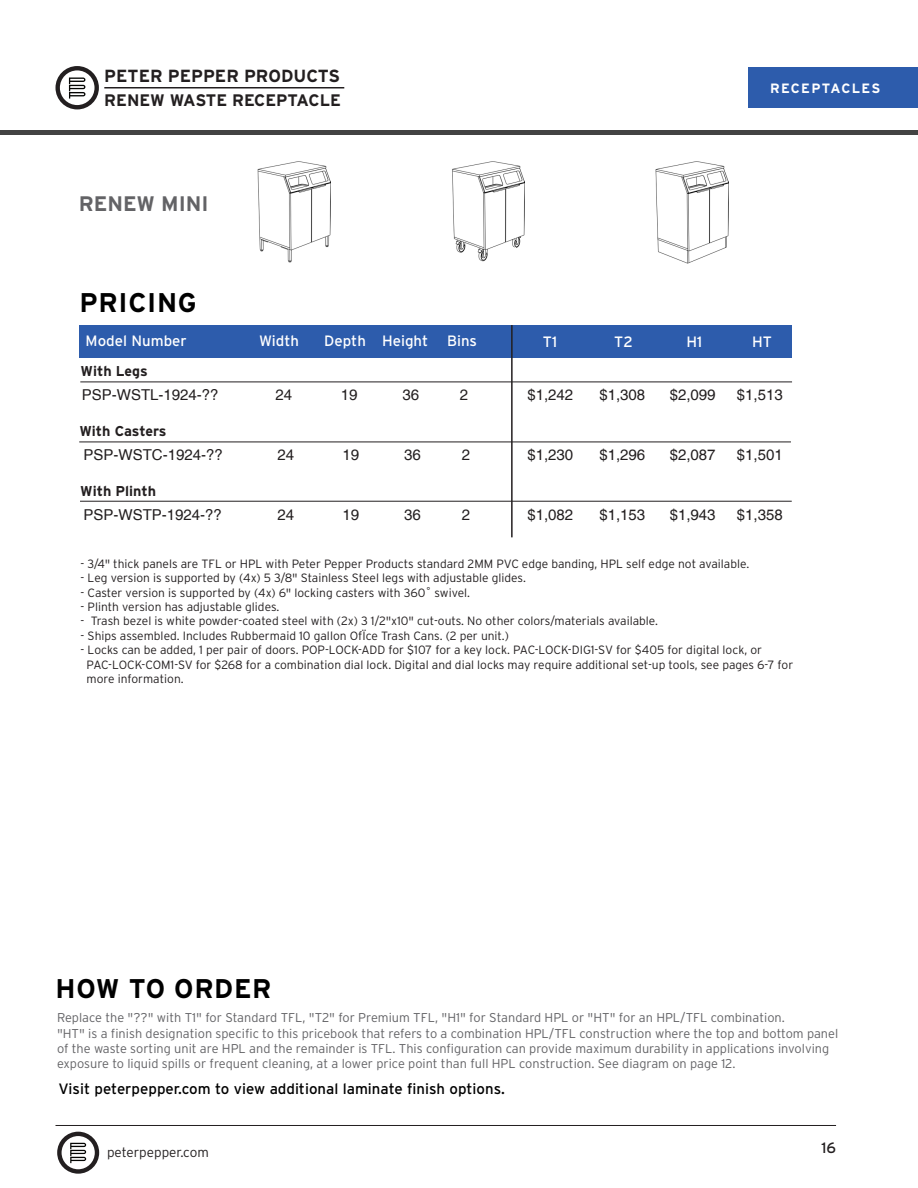
<style>
.page{position:relative;width:918px;height:1188px;background:#fff}
.page>*{position:absolute;margin:0;border:0;box-sizing:border-box;transform-origin:0 0}
.t1{font:700 27px "Interstate";letter-spacing:.025em;color:#000}
.t2{font:700 21px "Interstate";color:#636366}
.t3{font:700 17.55px "Interstate";color:#231f20}
.t4{font:700 16.65px "Interstate";color:#231f20}
.Price_Matrix{font:15px "Helvetica";color:#231f20}
.t5{font:15px "Interstate";color:#000}
.SKU{font:15px "Helvetica";color:#231f20}
.BODY_COPY{font:15px "Interstate";color:#fff}
.t6{font:15px "Interstate";color:#231f20}
.t7{font:700 14.25px "Interstate";color:#231f20}
.t8{font:300 13.5px "Interstate";color:#231f20}
.t9{font:700 13.5px "Interstate";letter-spacing:.095em;color:#fff}
.t10{font:300 12.75px/15.3px "Interstate";color:#636366}
.t11{font:300 12px/14.4px "Interstate";color:#231f20}
</style>
<div class="page">
<div style="left:748px;top:68px;width:170px;height:40px;background:#2d5cac"></div>
<svg style="left:69px;top:78px;width:17px;height:21px"></svg>
<hr style="left:104px;top:87px;width:240px;height:2px;background:#231f20">
<div style="left:55px;top:66px;width:44px;height:43px;border:4px solid #231f20;border-radius:50%"></div>
<div style="left:0;top:130px;width:918px;height:5px;background:#434343"></div>
<hr style="left:56px;top:1125px;width:780px;height:1px;background:#231f20">
<svg style="left:70px;top:1143px;width:16px;height:20px"></svg>
<div style="left:57px;top:1132px;width:42px;height:42px;border:4px solid #231f20;border-radius:50%"></div>
<div style="left:80px;top:325px;width:712px;height:33px;background:#2d5cac"></div>
<hr style="left:80px;top:382px;width:712px;height:1px;background:#231f20">
<hr style="left:511px;top:325px;width:2px;height:212px;background:#231f20">
<hr style="left:79px;top:442px;width:712px;height:1px;background:#231f20">
<hr style="left:80px;top:501px;width:712px;height:1px;background:#231f20">
<img style="left:257px;top:161px;width:73px;height:102px">
<img style="left:452px;top:161px;width:73px;height:101px">
<img style="left:655px;top:162px;width:73px;height:102px">
<p class="t3" style="left:104px;top:66px;width:237px">PETER PEPPER PRODUCTS</p>
<p class="t4" style="left:104px;top:91px;width:238px">RENEW WASTE RECEPTACLE</p>
<p class="t2" style="left:79px;top:192px;width:131px">RENEW MINI</p>
<p class="t1" style="left:80px;top:288px;width:119px">PRICING</p>
<p class="t9" style="left:770px;top:80px;width:112px">RECEPTACLES</p>
<p class="BODY_COPY" style="left:86px;top:332px;width:103px">Model Number</p>
<p class="BODY_COPY" style="left:259px;top:332px;width:41px">Width</p>
<p class="BODY_COPY" style="left:324px;top:332px;width:105px">Depth Height</p>
<p class="BODY_COPY" style="left:447px;top:332px;width:31px">Bins</p>
<p class="BODY_COPY" style="left:543px;top:333px;width:16px">T1</p>
<p class="BODY_COPY" style="left:614px;top:333px;width:20px">T2</p>
<p class="BODY_COPY" style="left:687px;top:333px;width:17px">H1</p>
<p class="BODY_COPY" style="left:752px;top:333px;width:21px">HT</p>
<p class="t7" style="left:81px;top:363px;width:69px">With Legs</p>
<p class="SKU" style="left:82px;top:386px;width:138px">PSP-WSTL-1924-??</p>
<p class="Price_Matrix" style="left:276px;top:386px;width:18px">24</p>
<p class="Price_Matrix" style="left:341px;top:386px;width:18px">19</p>
<p class="Price_Matrix" style="left:402px;top:386px;width:18px">36</p>
<p class="Price_Matrix" style="left:460px;top:386px;width:10px">2</p>
<p class="Price_Matrix" style="left:527px;top:386px;width:47px">$1,242</p>
<p class="Price_Matrix" style="left:599px;top:386px;width:47px">$1,308</p>
<p class="Price_Matrix" style="left:670px;top:386px;width:47px">$2,099</p>
<p class="Price_Matrix" style="left:737px;top:386px;width:47px">$1,513</p>
<p class="t7" style="left:80px;top:423px;width:89px">With Casters</p>
<p class="SKU" style="left:84px;top:446px;width:141px">PSP-WSTC-1924-??</p>
<p class="Price_Matrix" style="left:277px;top:446px;width:18px">24</p>
<p class="Price_Matrix" style="left:343px;top:446px;width:18px">19</p>
<p class="Price_Matrix" style="left:404px;top:446px;width:18px">36</p>
<p class="Price_Matrix" style="left:462px;top:446px;width:10px">2</p>
<p class="Price_Matrix" style="left:527px;top:446px;width:47px">$1,230</p>
<p class="Price_Matrix" style="left:599px;top:446px;width:47px">$1,296</p>
<p class="Price_Matrix" style="left:670px;top:446px;width:47px">$2,087</p>
<p class="Price_Matrix" style="left:737px;top:446px;width:47px">$1,501</p>
<p class="t7" style="left:80px;top:483px;width:77px">With Plinth</p>
<p class="SKU" style="left:84px;top:506px;width:140px">PSP-WSTP-1924-??</p>
<p class="Price_Matrix" style="left:277px;top:506px;width:18px">24</p>
<p class="Price_Matrix" style="left:343px;top:506px;width:18px">19</p>
<p class="Price_Matrix" style="left:404px;top:506px;width:18px">36</p>
<p class="Price_Matrix" style="left:462px;top:506px;width:10px">2</p>
<p class="Price_Matrix" style="left:527px;top:506px;width:47px">$1,082</p>
<p class="Price_Matrix" style="left:599px;top:506px;width:47px">$1,153</p>
<p class="Price_Matrix" style="left:670px;top:506px;width:47px">$1,943</p>
<p class="Price_Matrix" style="left:737px;top:506px;width:47px">$1,358</p>
<p class="t11" style="left:81px;top:556px;width:670px">- 3/4" thick panels are TFL or HPL with Peter Pepper Products standard 2MM PVC edge banding, HPL self edge not available.</p>
<p class="t11" style="left:81px;top:571px;width:447px">- Leg version is supported by (4x) 5 3/8" Stainless Steel legs with adjustable glides.</p>
<p class="t11" style="left:81px;top:585px;width:391px">- Caster version is supported by (4x) 6" locking casters with 360˚ swivel.</p>
<p class="t11" style="left:81px;top:599px;width:200px">- Plinth version has adjustable glides.</p>
<p class="t11" style="left:81px;top:614px;width:579px">- Trash bezel is white powder-coated steel with (2x) 3 1/2"x10" cut-outs. No other colors/materials available.</p>
<p class="t11" style="left:81px;top:628px;width:430px">- Ships assembled. Includes Rubbermaid 10 gallon OfÏce Trash Cans. (2 per unit.)</p>
<p class="t11" style="left:81px;top:643px;width:683px">- Locks can be added, 1 per pair of doors. POP-LOCK-ADD for $107 for a key lock. PAC-LOCK-DIG1-SV for $405 for digital lock, or</p>
<p class="t11" style="left:87px;top:657px;width:708px">PAC-LOCK-COM1-SV for $268 for a combination dial lock. Digital and dial locks may require additional set-up tools, see pages 6-7 for more information.</p>
<h1 class="t1" style="left:56px;top:973px;width:218px">HOW TO ORDER</h1>
<p class="t10" style="left:57px;top:1010px;width:783px">Replace the "??" with T1" for Standard TFL, "T2" for Premium TFL, "H1" for Standard HPL or "HT" for an HPL/TFL combination.<br>"HT" is a finish designation specific to this pricebook that refers to a combination HPL/TFL construction where the top and bottom panel of the waste sorting unit are HPL and the remainder is TFL. This configuration can provide maximum durability in applications involving exposure to liquid spills or frequent cleaning, at a lower price point than full HPL construction. See diagram on page 12.</p>
<p class="t5" style="left:58px;top:1080px;width:448px">Visit peterpepper.com to view additional laminate finish options.</p>
<p class="t8" style="left:107px;top:1144px;width:103px">peterpepper.com</p>
<p class="t6" style="left:821px;top:1139px;width:16px">16</p>
</div>
